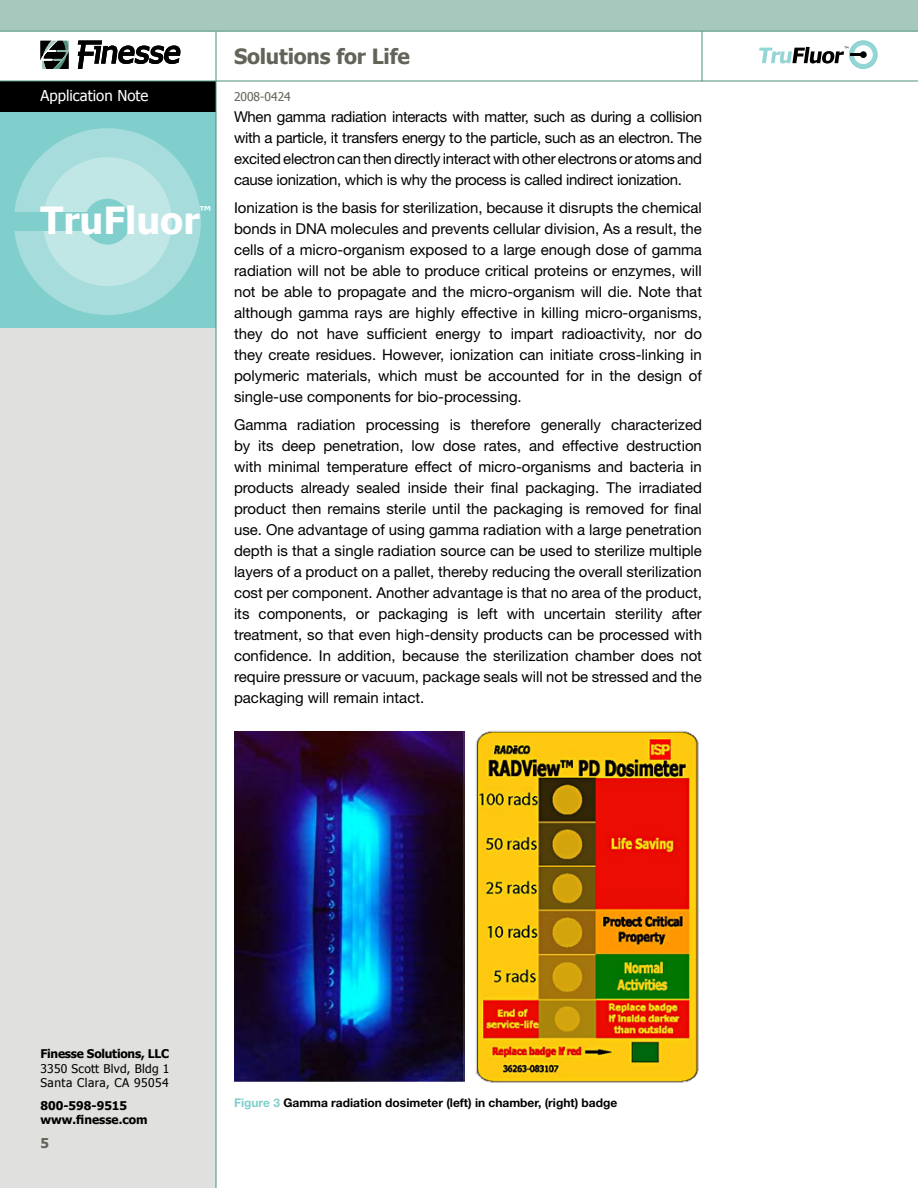
<style>
.page{position:relative;width:918px;height:1188px;background:#fff}
.page>*{position:absolute;margin:0;border:0;box-sizing:border-box;transform-origin:0 0}
.t1{font:700 37.35px "Tahoma";color:#fff}
.t2{font:700 21px "Tahoma";letter-spacing:-.01em;color:#636359}
.t3{font:15px/21px "Helvetica Neue LT Std";color:#000;text-align:justify}
.t4{font:15px "Tahoma";color:#fff}
.t5{font:700 13.5px "Tahoma";color:#636359}
.t6{font:700 13.5px "Tahoma";color:#fff}
.t7{font:700 12px "Helvetica Neue LT Std";color:#000}
.t8{font:12px/14.4px "Tahoma";letter-spacing:.025em;color:#000}
.t9{font:700 12px/14.4px "Tahoma";color:#000}
.t10{font:700 12px "Tahoma";letter-spacing:-.02em;color:#000}
.t11{font:12px "Tahoma";color:#636359}
.s1{color:#80cfcd}
</style>
<div class="page">
<div style="left:0;top:112px;width:216px;height:1076px;background:#e0e0de"></div>
<div style="left:0;top:0;width:918px;height:31px;background:#a6c8bd"></div>
<hr style="left:0;top:31px;width:918px;height:1px;background:#4d917b">
<div style="left:0;top:81px;width:216px;height:31px;background:#000"></div>
<hr style="left:0;top:81px;width:918px;height:1px;background:#4d917b">
<svg style="left:40px;top:41px;width:29px;height:28px"></svg>
<svg style="left:78px;top:40px;width:102px;height:29px"></svg>
<hr style="left:702px;top:31px;width:1px;height:50px;background:#4d917b">
<div style="left:850px;top:41px;width:27px;height:27px;background:#93d6d5;border-radius:50%"></div>
<div style="left:854px;top:45px;width:19px;height:19px;background:#fff;border-radius:50%"></div>
<svg style="left:759px;top:47px;width:103px;height:17px"></svg>
<div style="left:849px;top:40px;width:28px;height:29px;border:1px solid #80cfcd;border-radius:50%"></div>
<div style="left:860px;top:51px;width:7px;height:7px;background:#000;border-radius:50%"></div>
<div style="left:0;top:112px;width:216px;height:216px;background:#80cfcd"></div>
<div style="left:13px;top:127px;width:189px;height:189px;background:#a6dddc;border-radius:50%"></div>
<div style="left:43px;top:157px;width:129px;height:129px;background:#c0e7e6;border-radius:50%"></div>
<div style="left:13px;top:213px;width:88px;height:18px;background:#80cfcd"></div>
<div style="left:84px;top:199px;width:46px;height:46px;background:#80cfcd;border-radius:50%"></div>
<hr style="left:216px;top:32px;width:1px;height:1156px;background:#4d917b">
<img style="left:234px;top:731px;width:230px;height:351px">
<img style="left:475px;top:730px;width:224px;height:353px">
<p class="t4" style="left:40px;top:86px;width:109px">Application Note</p>
<h1 class="t1" style="left:40px;top:194px;width:161px">TruFluor</h1>
<p class="t6" style="left:200px;top:202px;width:13px">™</p>
<h2 class="t2" style="left:234px;top:41px;width:177px">Solutions for Life</h2>
<p class="t11" style="left:234px;top:89px;width:58px">2008-0424</p>
<p class="t3" style="left:234px;top:106px;width:470px">When gamma radiation interacts with matter, such as during a collision with a particle, it transfers energy to the particle, such as an electron. The excited electron can then directly interact with other electrons or atoms and cause ionization, which is why the process is called indirect ionization.</p>
<p class="t3" style="left:234px;top:197px;width:470px">Ionization is the basis for sterilization, because it disrupts the chemical bonds in DNA molecules and prevents cellular division, As a result, the cells of a micro-organism exposed to a large enough dose of gamma radiation will not be able to produce critical proteins or enzymes, will not be able to propagate and the micro-organism will die. Note that although gamma rays are highly effective in killing micro-organisms, they do not have sufficient energy to impart radioactivity, nor do they create residues. However, ionization can initiate cross-linking in polymeric materials, which must be accounted for in the design of single-use components for bio-processing.</p>
<p class="t3" style="left:234px;top:414px;width:470px">Gamma radiation processing is therefore generally characterized by its deep penetration, low dose rates, and effective destruction with minimal temperature effect of micro-organisms and bacteria in products already sealed inside their final packaging. The irradiated product then remains sterile until the packaging is removed for final use. One advantage of using gamma radiation with a large penetration depth is that a single radiation source can be used to sterilize multiple layers of a product on a pallet, thereby reducing the overall sterilization cost per component. Another advantage is that no area of the product, its components, or packaging is left with uncertain sterility after treatment, so that even high-density products can be processed with confidence. In addition, because the sterilization chamber does not require pressure or vacuum, package seals will not be stressed and the packaging will remain intact.</p>
<p class="t10" style="left:40px;top:1046px;width:130px">Finesse Solutions, LLC</p>
<p class="t8" style="left:40px;top:1061px;width:130px">3350 Scott Blvd, Bldg 1<br>Santa Clara, CA 95054</p>
<p class="t9" style="left:40px;top:1098px;width:109px">800-598-9515 www.finesse.com</p>
<p class="t5" style="left:40px;top:1134px;width:10px">5</p>
<p class="t7" style="left:234px;top:1095px;width:385px"><span class="s1">Figure 3</span> Gamma radiation dosimeter (left) in chamber, (right) badge</p>
</div>
